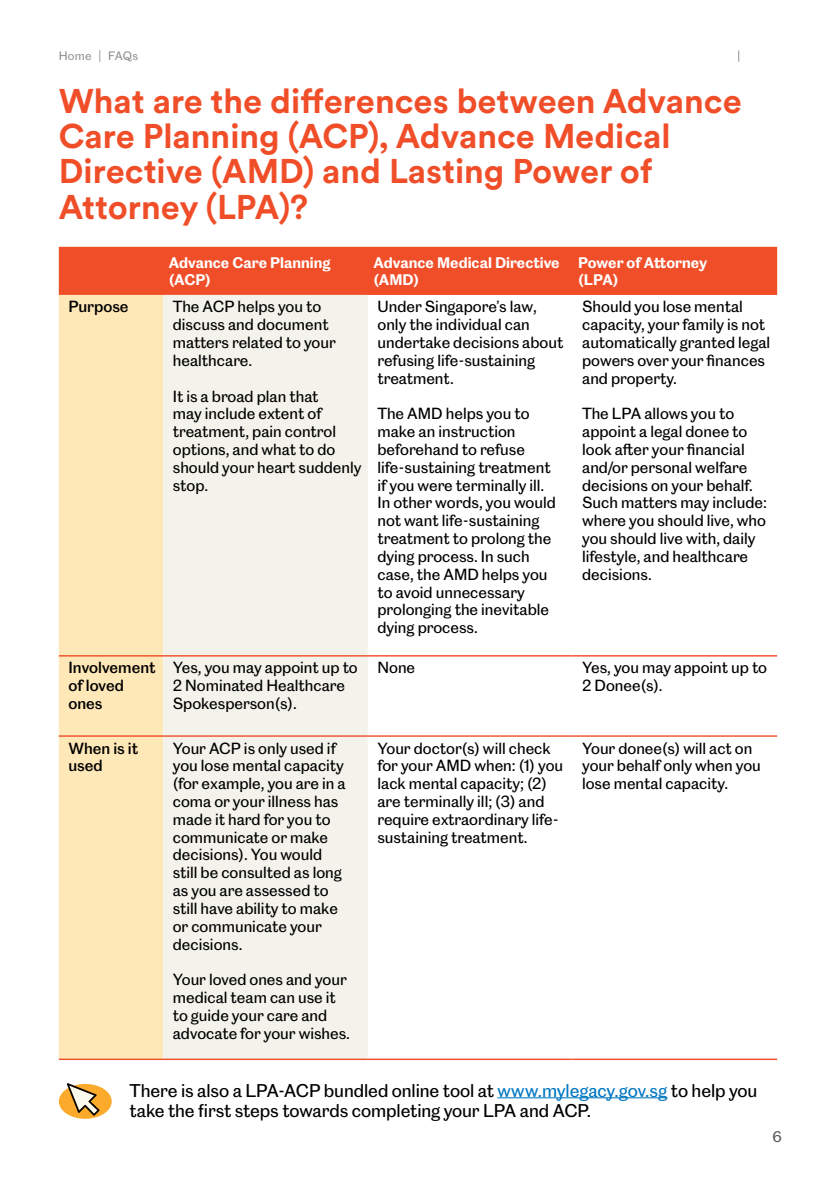
<style>
.page{position:relative;width:840px;height:1191px;background:#fff}
.page>*{position:absolute;margin:0;border:0;box-sizing:border-box;transform-origin:0 0}
.t1{font:700 34px/35.4px "Circular XX";color:#f04e29}
.t2{font:17px/20.4px "Caslon Doric Regular No 2";letter-spacing:-.005em;color:#000}
.t3{font:14.8px/17.8px "Caslon Doric Regular No 2";color:#000}
.t4{font:500 14.8px/17.8px "Caslon Doric";color:#000}
.t5{font:600 14.2px/17px "Caslon Doric";color:#fff}
.t6{font:14.2px "Caslon Doric Regular No 2";color:#58595b}
.t7{font:11.4px "Caslon Doric Regular No 2";letter-spacing:.01em;color:#939598}
.s1{color:#0077c1}
</style>
<div class="page">
<div style="left:59px;top:247px;width:717px;height:48px;background:#f04e29"></div>
<div style="left:59px;top:295px;width:104px;height:763px;background:#ffe8b8"></div>
<div style="left:163px;top:295px;width:204px;height:763px;background:#f3f2eb"></div>
<hr style="left:59px;top:655px;width:104px;height:1px;background:#f04e29">
<hr style="left:163px;top:655px;width:204px;height:1px;background:#f04e29">
<hr style="left:367px;top:655px;width:205px;height:1px;background:#f04e29">
<hr style="left:572px;top:655px;width:204px;height:1px;background:#f04e29">
<hr style="left:59px;top:735px;width:104px;height:1px;background:#f04e29">
<hr style="left:163px;top:735px;width:204px;height:1px;background:#f04e29">
<hr style="left:367px;top:735px;width:205px;height:1px;background:#f04e29">
<hr style="left:572px;top:735px;width:204px;height:1px;background:#f04e29">
<hr style="left:59px;top:1058px;width:104px;height:2px;background:#f04e29">
<hr style="left:163px;top:1058px;width:204px;height:2px;background:#f04e29">
<hr style="left:367px;top:1058px;width:205px;height:2px;background:#f04e29">
<hr style="left:572px;top:1058px;width:204px;height:2px;background:#f04e29">
<hr style="left:497px;top:1097px;width:170px;height:1px;background:#0077c1">
<div style="left:59px;top:1084px;width:53px;height:34px;background:#fbaa2c;border-radius:50%"></div>
<svg style="left:67px;top:1083px;width:32px;height:32px"></svg>
<svg style="left:738px;top:50px;width:1px;height:12px"></svg>
<p class="t7" style="left:59px;top:47px;width:81px">Home | FAQs</p>
<h1 class="t1" style="left:59px;top:82px;width:684px">What are the differences between Advance Care Planning (ACP), Advance Medical Directive (AMD) and Lasting Power of Attorney (LPA)?</h1>
<p class="t5" style="left:169px;top:253px;width:163px">Advance Care Planning (ACP)</p>
<p class="t5" style="left:373px;top:253px;width:188px">Advance Medical Directive (AMD)</p>
<p class="t5" style="left:578px;top:253px;width:130px">Power of Attorney (LPA)</p>
<p class="t4" style="left:68px;top:297px;width:62px">Purpose</p>
<p class="t3" style="left:173px;top:297px;width:164px">The ACP helps you to discuss and document matters related to your healthcare.</p>
<p class="t3" style="left:173px;top:386px;width:190px">It is a broad plan that<br>may include extent of treatment, pain control options, and what to do should your heart suddenly stop.</p>
<p class="t3" style="left:377px;top:297px;width:187px">Under Singapore’s law, only the individual can undertake decisions about refusing life-sustaining treatment.</p>
<p class="t3" style="left:377px;top:404px;width:180px">The AMD helps you to make an instruction beforehand to refuse life-sustaining treatment if you were terminally ill.<br>In other words, you would not want life-sustaining treatment to prolong the dying process. In such case, the AMD helps you to avoid unnecessary prolonging the inevitable dying process.</p>
<p class="t3" style="left:582px;top:297px;width:189px">Should you lose mental capacity, your family is not automatically granted legal powers over your finances and property.</p>
<p class="t3" style="left:582px;top:404px;width:186px">The LPA allows you to appoint a legal donee to look after your financial and/or personal welfare decisions on your behalf.<br>Such matters may include: where you should live, who you should live with, daily lifestyle, and healthcare decisions.</p>
<p class="t4" style="left:68px;top:657px;width:89px">Involvement of loved ones</p>
<p class="t3" style="left:173px;top:657px;width:186px">Yes, you may appoint up to<br>2 Nominated Healthcare<br>Spokesperson(s).</p>
<p class="t3" style="left:377px;top:657px;width:39px">None</p>
<p class="t3" style="left:581px;top:657px;width:186px">Yes, you may appoint up to<br>2 Donee(s).</p>
<p class="t4" style="left:68px;top:738px;width:71px">When is it used</p>
<p class="t3" style="left:173px;top:738px;width:174px">Your ACP is only used if you lose mental capacity (for example, you are in a coma or your illness has made it hard for you to communicate or make decisions). You would still be consulted as long as you are assessed to still have ability to make or communicate your decisions.</p>
<p class="t3" style="left:173px;top:969px;width:179px">Your loved ones and your medical team can use it to guide your care and advocate for your wishes.</p>
<p class="t3" style="left:377px;top:738px;width:187px">Your doctor(s) will check for your AMD when: (1) you lack mental capacity; (2) are terminally ill; (3) and require extraordinary life&shy;sustaining treatment.</p>
<p class="t3" style="left:581px;top:738px;width:180px">Your donee(s) will act on your behalf only when you lose mental capacity.</p>
<p class="t2" style="left:129px;top:1078px;width:629px">There is also a LPA-ACP bundled online tool at <span class="s1">www.mylegacy.gov.sg</span> to help you take the first steps towards completing your LPA and ACP.</p>
<p class="t6" style="left:772px;top:1125px;width:11px">6</p>
</div>
